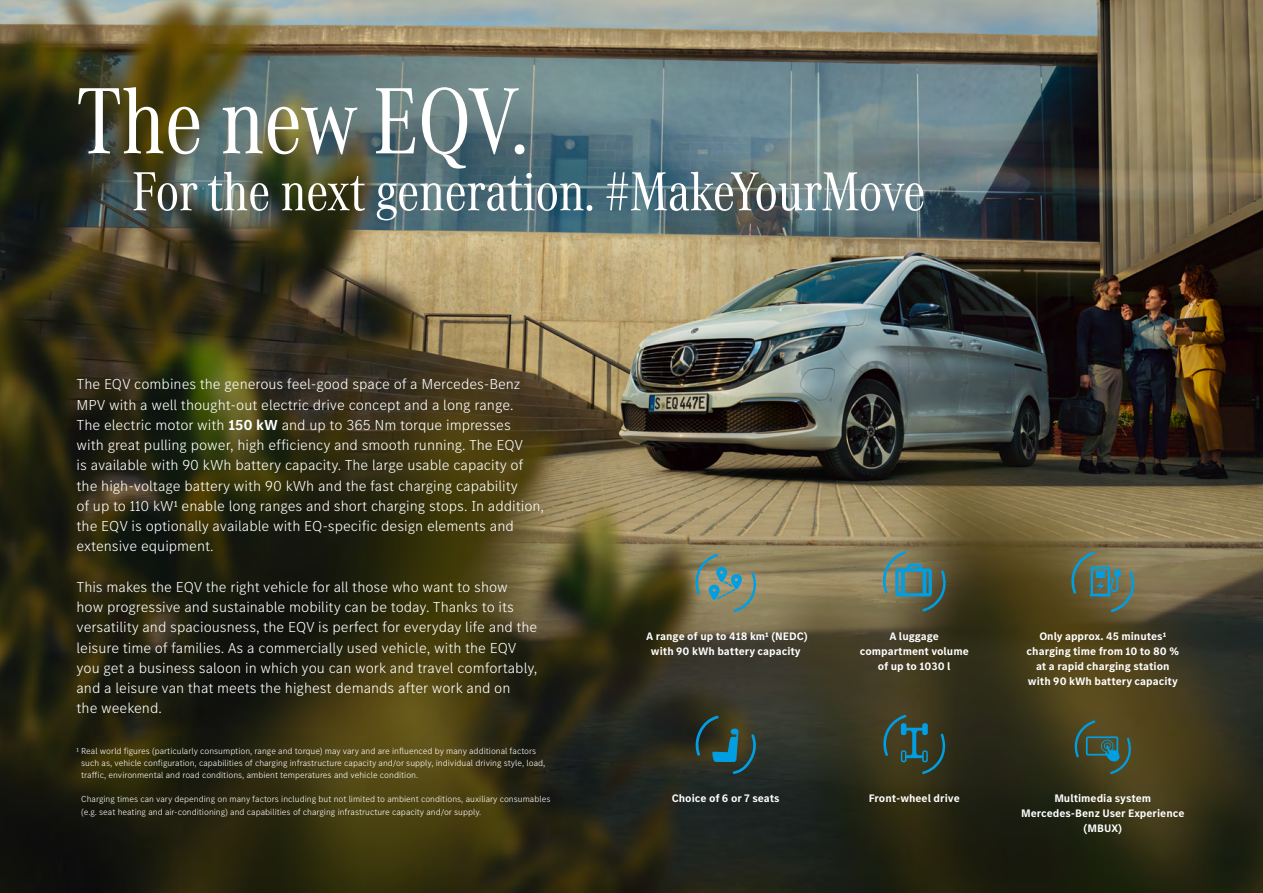
<style>
.page{position:relative;width:1263px;height:893px;background:#fff}
.page>*{position:absolute;margin:0;border:0;box-sizing:border-box;transform-origin:0 0}
.t1{font:97.5px "MB Corpo A Title Cond";color:#fff}
.t2{font:57px "MB Corpo A Title Cond";color:#fff}
.t3{font:300 15px/20.2px "MB Corpo S Text";color:#fff}
.t4{font:700 11.25px/15.1px "MB Corpo S Text";color:#fff;text-align:center}
.t5{font:300 9px/12.1px "MB Corpo S Text";color:#fff}
.s1{font-weight:700}
</style>
<div class="page">
<img style="left:0;top:0;width:1263px;height:893px">
<svg style="left:693px;top:554px;width:64px;height:58px;background:#7e8c77"></svg>
<svg style="left:880px;top:551px;width:67px;height:60px;background:#5e7569"></svg>
<svg style="left:1069px;top:552px;width:66px;height:60px;background:#62705b"></svg>
<svg style="left:693px;top:715px;width:65px;height:59px;background:#2d4542"></svg>
<svg style="left:881px;top:715px;width:65px;height:59px;background:#34493d"></svg>
<svg style="left:1072px;top:720px;width:60px;height:54px;background:#43533d"></svg>
<h1 class="t1" style="left:77px;top:57px;width:453px">The new EQV.</h1>
<h2 class="t2" style="left:132px;top:154px;width:795px">For the next generation. #MakeYourMove</h2>
<p class="t3" style="left:77px;top:373px;width:469px">The EQV combines the generous feel-good space of a Mercedes-Benz MPV with a well thought-out electric drive concept and a long range.<br>The electric motor with <span class="s1">150 kW</span> and up to 365 Nm torque impresses<br>with great pulling power, high efficiency and smooth running. The EQV<br>is available with 90 kWh battery capacity. The large usable capacity of the high-voltage battery with 90 kWh and the fast charging capability<br>of up to 110 kW1 enable long ranges and short charging stops. In addition, the EQV is optionally available with EQ-specific design elements and extensive equipment.</p>
<p class="t3" style="left:77px;top:576px;width:462px">This makes the EQV the right vehicle for all those who want to show how progressive and sustainable mobility can be today. Thanks to its versatility and spaciousness, the EQV is perfect for everyday life and the leisure time of families. As a commercially used vehicle, with the EQV you get a business saloon in which you can work and travel comfortably, and a leisure van that meets the highest demands after work and on<br>the weekend.</p>
<p class="t5" style="left:81px;top:744px;width:466px;text-indent:-5px">1 Real world figures (particularly consumption, range and torque) may vary and are influenced by many additional factors such as, vehicle configuration, capabilities of charging infrastructure capacity and/or supply, individual driving style, load, traffic, environmental and road conditions, ambient temperatures and vehicle condition.</p>
<p class="t5" style="left:81px;top:793px;width:471px">Charging times can vary depending on many factors including but not limited to ambient conditions, auxiliary consumables (e.g. seat heating and air-conditioning) and capabilities of charging infrastructure capacity and/or supply.</p>
<p class="t4" style="left:646px;top:628px;width:163px">A range of up to 418 km1 (NEDC) with 90 kWh battery capacity</p>
<p class="t4" style="left:672px;top:790px;width:110px">Choice of 6 or 7 seats</p>
<p class="t4" style="left:860px;top:628px;width:111px">A luggage compartment volume of up to 1030 l</p>
<p class="t4" style="left:869px;top:790px;width:93px">Front-wheel drive</p>
<p class="t4" style="left:1026px;top:628px;width:154px">Only approx. 45 minutes1 charging time from 10 to 80 % at a rapid charging station with 90 kWh battery capacity</p>
<p class="t4" style="left:1021px;top:790px;width:165px">Multimedia system<br>Mercedes-Benz User Experience (MBUX)</p>
</div>
